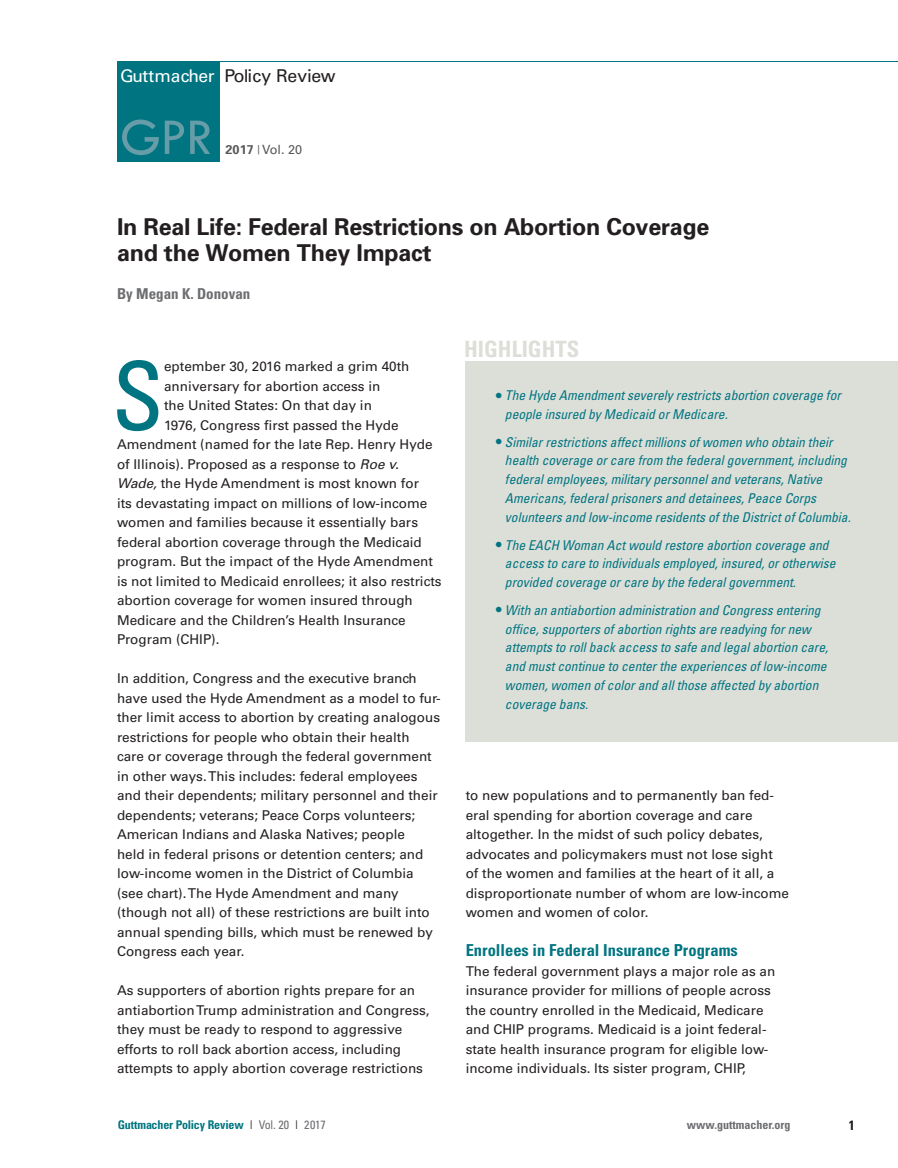
<style>
.page{position:relative;width:898px;height:1168px;background:#fff}
.page>*{position:absolute;margin:0;border:0;box-sizing:border-box;transform-origin:0 0}
.t1{font:condensed 94.5px "Univers";color:#007581}
.t2{font:500 53.55px "M Twentieth Century";color:#669da8}
.t3{font:700 23.25px/26.5px "Univers";letter-spacing:-.01em;color:#231f20}
.t4{font:700 condensed 22.5px "Univers";color:#dcded8}
.t5{font:17.7px "Univers";letter-spacing:-.02em;color:#231f20}
.t6{font:700 condensed 16.5px "Univers";color:#007581}
.t7{font:700 condensed 15px "Univers";color:#6c6d70}
.t8{font:13.5px/19.5px "Univers";color:#231f20}
.t9{font:italic condensed 13.5px/18.8px "Univers";color:#007581}
.t10{font:700 condensed 13.5px "Univers";color:#231f20}
.t11{font:12.75px "Univers";color:#57585a}
.t12{font:700 condensed 12px "Univers";letter-spacing:-.01em;color:#007581}
.t13{font:700 condensed 12px "Univers";color:#6c6d70}
.s1{font-size:17.4px;color:#fff}
.s2{font-weight:700}
.s3{font-style:italic}
.s4{font-style:normal;font-size:18px}
.s5{font-weight:400;color:#231f20}
.s6{font-weight:400;color:#6c6d70}
</style>
<div class="page">
<div style="left:466px;top:361px;width:432px;height:381px;background:#dcded8"></div>
<div style="left:117px;top:62px;width:102px;height:100px;background:#007581"></div>
<hr style="left:117px;top:61px;width:781px;height:1px;background:#007581">
<h3 class="t5" style="left:120px;top:65px;width:217px"><span class="s1">Guttmacher</span> Policy Review</h3>
<h2 class="t2" style="left:120px;top:109px;width:94px">GPR</h2>
<p class="t11" style="left:225px;top:142px;width:78px"><span class="s2">2017</span> <sup>|</sup> Vol. 20</p>
<h3 class="t3" style="left:117px;top:212px;width:594px">In Real Life: Federal Restrictions on Abortion Coverage and the Women They Impact</h3>
<p class="t7" style="left:117px;top:284px;width:135px">By Megan K. Donovan</p>
<h1 class="t1" style="left:112px;top:336px;width:54px">S</h1>
<p class="t8" style="left:164px;top:357px;width:247px">eptember 30, 2016 marked a grim 40th</p>
<p class="t8" style="left:164px;top:376px;width:218px">anniversary for abortion access in</p>
<p class="t8" style="left:164px;top:396px;width:209px">the United States: On that day in</p>
<p class="t8" style="left:164px;top:415px;width:236px">1976, Congress first passed the Hyde</p>
<p class="t8" style="left:117px;top:435px;width:317px">Amendment (named for the late Rep. Henry Hyde</p>
<p class="t8" style="left:117px;top:454px;width:283px">of Illinois). Proposed as a response to <span class="s3">Roe v.</span></p>
<p class="t8" style="left:117px;top:474px;width:303px"><span class="s3">Wade,</span> the Hyde Amendment is most known for</p>
<p class="t8" style="left:117px;top:493px;width:312px">its devastating impact on millions of low-income</p>
<p class="t8" style="left:117px;top:513px;width:303px">women and families because it essentially bars</p>
<p class="t8" style="left:117px;top:532px;width:306px">federal abortion coverage through the Medicaid</p>
<p class="t8" style="left:117px;top:552px;width:317px">program. But the impact of the Hyde Amendment</p>
<p class="t8" style="left:117px;top:571px;width:326px">is not limited to Medicaid enrollees; it also restricts</p>
<p class="t8" style="left:117px;top:591px;width:297px">abortion coverage for women insured through</p>
<p class="t8" style="left:117px;top:610px;width:290px">Medicare and the Children’s Health Insurance</p>
<p class="t8" style="left:117px;top:630px;width:104px">Program (CHIP).</p>
<p class="t8" style="left:117px;top:669px;width:325px">In addition, Congress and the executive branch have used the Hyde Amendment as a model to fur&shy;ther limit access to abortion by creating analogous restrictions for people who obtain their health<br>care or coverage through the federal government in other ways. This includes: federal employees and their dependents; military personnel and their dependents; veterans; Peace Corps volunteers; American Indians and Alaska Natives; people<br>held in federal prisons or detention centers; and low-income women in the District of Columbia (see chart). The Hyde Amendment and many (though not all) of these restrictions are built into annual spending bills, which must be renewed by Congress each year.</p>
<p class="t8" style="left:117px;top:980px;width:314px">As supporters of abortion rights prepare for an antiabortion Trump administration and Congress, they must be ready to respond to aggressive efforts to roll back abortion access, including attempts to apply abortion coverage restrictions</p>
<h3 class="t4" style="left:464px;top:335px;width:116px">HIGHLIGHTS</h3>
<p class="t9" style="left:505px;top:386px;width:337px;text-indent:-9px"><span class="s4">•</span> The Hyde Amendment severely restricts abortion coverage for people insured by Medicaid or Medicare.</p>
<p class="t9" style="left:505px;top:432px;width:347px;text-indent:-9px"><span class="s4">•</span> Similar restrictions affect millions of women who obtain their health coverage or care from the federal government, including federal employees, military personnel and veterans, Native Americans, federal prisoners and detainees, Peace Corps volunteers and low-income residents of the District of Columbia.</p>
<p class="t9" style="left:505px;top:535px;width:332px;text-indent:-9px"><span class="s4">•</span> The EACH Woman Act would restore abortion coverage and access to care to individuals employed, insured, or otherwise provided coverage or care by the federal government.</p>
<p class="t9" style="left:505px;top:600px;width:325px;text-indent:-9px"><span class="s4">•</span> With an antiabortion administration and Congress entering office, supporters of abortion rights are readying for new attempts to roll back access to safe and legal abortion care, and must continue to center the experiences of low-income women, women of color and all those affected by abortion coverage bans.</p>
<p class="t8" style="left:466px;top:785px;width:325px">to new populations and to permanently ban fed&shy;eral spending for abortion coverage and care altogether. In the midst of such policy debates, advocates and policymakers must not lose sight<br>of the women and families at the heart of it all, a disproportionate number of whom are low-income women and women of color.</p>
<p class="t6" style="left:466px;top:940px;width:274px">Enrollees in Federal Insurance Programs</p>
<p class="t8" style="left:466px;top:961px;width:311px">The federal government plays a major role as an insurance provider for millions of people across the country enrolled in the Medicaid, Medicare and CHIP programs. Medicaid is a joint federal&shy;state health insurance program for eligible low&shy;income individuals. Its sister program, CHIP,</p>
<p class="t12" style="left:118px;top:1117px;width:209px">Guttmacher Policy Review <span class="s5">|</span> <span class="s6">Vol. 20</span> <span class="s5">|</span> <span class="s6">2017</span></p>
<p class="t13" style="left:687px;top:1117px;width:105px">www.guttmacher.org</p>
<p class="t10" style="left:849px;top:1116px;width:7px">1</p>
</div>
